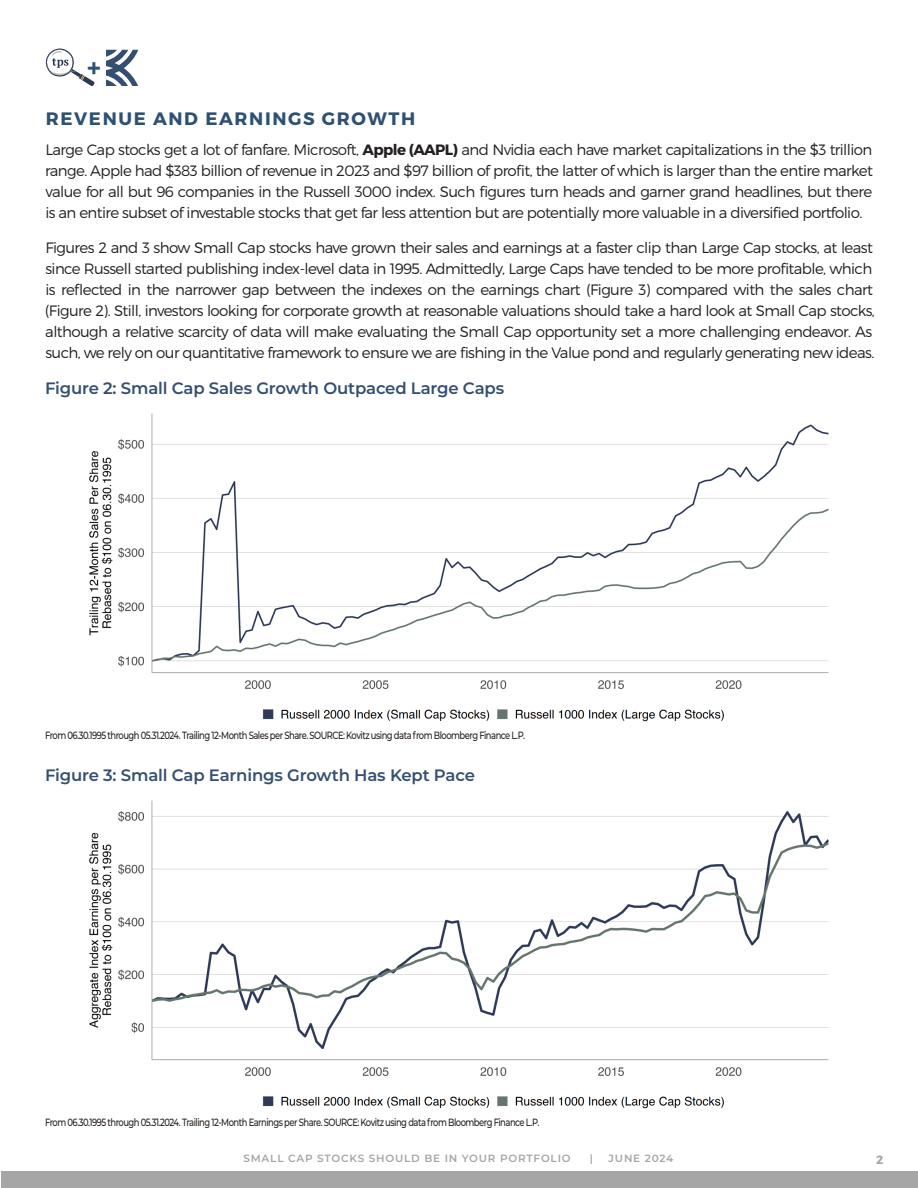
<style>
.page{position:relative;width:918px;height:1188px;background:#fff}
.page>*{position:absolute;margin:0;border:0;box-sizing:border-box;transform-origin:0 0}
.t1{font:700 27px "Montserrat";color:#2e5072}
.Section_HED{font:700 18px "Montserrat";letter-spacing:.09em;color:#2e5072}
.Figure_HED{font:600 16.5px "Montserrat";letter-spacing:-.01em;color:#354f71}
.Body_Copy{font:300 15px/21px "Montserrat";letter-spacing:-.04em;color:#231f20;text-align:justify}
.t2{font:700 12px "Montserrat";color:#a6a6a6}
.Table_Sourcing{font:500 10.5px "Montserrat";letter-spacing:-.06em;color:#241e1b;scale:.8 1}
.t3{font:600 10.5px "Montserrat";letter-spacing:.075em;color:#a6a6a6}
.s1{font-weight:700}
</style>
<div class="page">
<svg style="left:106px;top:50px;width:32px;height:36px"></svg>
<div style="left:1px;top:1171px;width:917px;height:17px;background:#a6a6a6"></div>
<svg style="left:45px;top:48px;width:49px;height:38px"></svg>
<img style="left:89px;top:413px;width:740px;height:309px">
<img style="left:89px;top:800px;width:740px;height:309px">
<h1 class="t1" style="left:87px;top:51px;width:15px">+</h1>
<p class="Section_HED" style="left:46px;top:108px;width:371px">REVENUE AND EARNINGS GROWTH</p>
<p class="Body_Copy" style="left:45px;top:139px;width:829px">Large Cap stocks get a lot of fanfare. Microsoft, <span class="s1">Apple (AAPL)</span> and Nvidia each have market capitalizations in the $3 trillion range. Apple had $383 billion of revenue in 2023 and $97 billion of profit, the latter of which is larger than the entire market value for all but 96 companies in the Russell 3000 index. Such figures turn heads and garner grand headlines, but there is an entire subset of investable stocks that get far less attention but are potentially more valuable in a diversified portfolio.</p>
<p class="Body_Copy" style="left:45px;top:237px;width:831px;text-align:left">Figures 2 and 3 show Small Cap stocks have grown their sales and earnings at a faster clip than Large Cap stocks, at least since Russell started publishing index-level data in 1995. Admittedly, Large Caps have tended to be more profitable, which is reflected in the narrower gap between the indexes on the earnings chart (Figure 3) compared with the sales chart (Figure 2). Still, investors looking for corporate growth at reasonable valuations should take a hard look at Small Cap stocks, although a relative scarcity of data will make evaluating the Small Cap opportunity set a more challenging endeavor. As such, we rely on our quantitative framework to ensure we are fishing in the Value pond and regularly generating new ideas.</p>
<p class="Figure_HED" style="left:45px;top:376px;width:461px">Figure 2: Small Cap Sales Growth Outpaced Large Caps</p>
<p class="Table_Sourcing" style="left:45px;top:728px;width:601px">From 06.30.1995 through 05.31.2024. Trailing 12-Month Sales per Share. SOURCE: Kovitz using data from Bloomberg Finance L.P.</p>
<p class="Figure_HED" style="left:45px;top:763px;width:432px">Figure 3: Small Cap Earnings Growth Has Kept Pace</p>
<p class="Table_Sourcing" style="left:45px;top:1115px;width:619px">From 06.30.1995 through 05.31.2024. Trailing 12-Month Earnings per Share. SOURCE: Kovitz using data from Bloomberg Finance L.P.</p>
<p class="t3" style="left:243px;top:1151px;width:329px">SMALL CAP STOCKS SHOULD BE IN YOUR PORTFOLIO</p>
<p class="t3" style="left:590px;top:1151px;width:5px">|</p>
<p class="t3" style="left:609px;top:1151px;width:66px">JUNE 2024</p>
<p class="t2" style="left:876px;top:1152px;width:9px">2</p>
</div>
